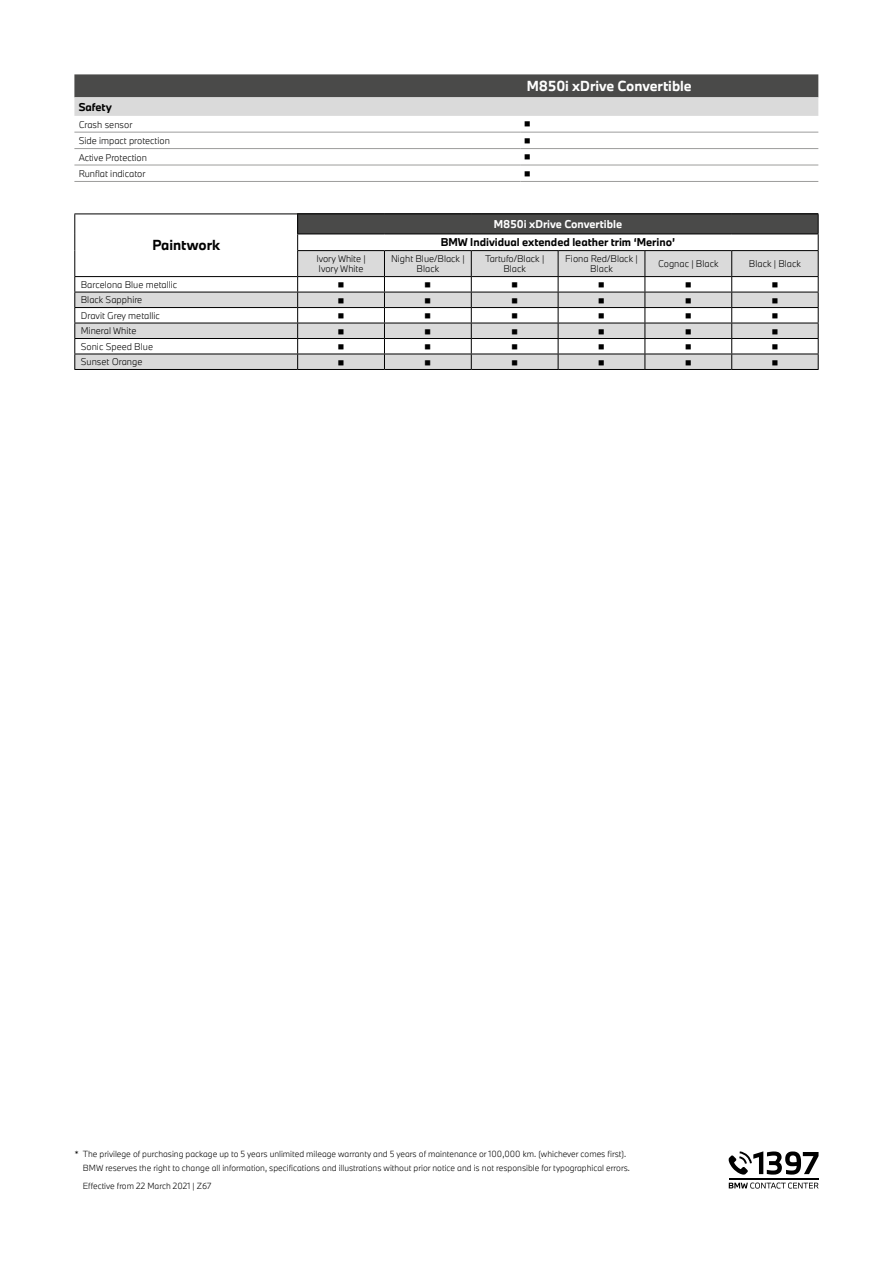
<style>
.page{position:relative;width:893px;height:1263px;background:#fff}
.page>*{position:absolute;margin:0;border:0;box-sizing:border-box;transform-origin:0 0}
.t1{font:700 13.5px "BMW Type Next Latin";color:#fff}
.t2{font:700 13.5px "BMW Type Next Latin";color:#000}
.t3{font:700 10.5px "BMW Type Next Latin";color:#000}
.t4{font:700 10.5px "BMW Type Next Latin";color:#fff}
.t5{font:300 9px/15.5px "BMW Type Next Latin";color:#000}
.t6{font:300 8.25px/13.5px "BMW Type Next Latin";color:#000}
</style>
<div class="page">
<svg style="left:729px;top:1151px;width:89px;height:24px"></svg>
<hr style="left:729px;top:1178px;width:89px;height:1px;background:#000">
<svg style="left:729px;top:1182px;width:90px;height:6px"></svg>
<svg style="left:74px;top:74px;width:744px;height:42px;background:#8c8c8c"></svg>
<hr style="left:74px;top:148px;width:447px;height:1px;background:#9d9d9c">
<hr style="left:521px;top:148px;width:297px;height:1px;background:#9d9d9c">
<hr style="left:74px;top:165px;width:447px;height:1px;background:#9d9d9c">
<hr style="left:521px;top:165px;width:297px;height:1px;background:#9d9d9c">
<hr style="left:74px;top:181px;width:447px;height:1px;background:#9d9d9c">
<hr style="left:521px;top:181px;width:297px;height:1px;background:#9d9d9c">
<hr style="left:74px;top:132px;width:447px;height:1px;background:#9d9d9c">
<hr style="left:521px;top:132px;width:297px;height:1px;background:#9d9d9c">
<div style="left:298px;top:214px;width:520px;height:20px;background:#4a4a49"></div>
<svg style="left:75px;top:251px;width:743px;height:118px;fill:#dadada"></svg>
<hr style="left:74px;top:214px;width:224px;height:1px;background:#000">
<hr style="left:298px;top:214px;width:86px;height:1px;background:#000">
<hr style="left:384px;top:214px;width:87px;height:1px;background:#000">
<hr style="left:471px;top:214px;width:87px;height:1px;background:#000">
<hr style="left:558px;top:214px;width:87px;height:1px;background:#000">
<hr style="left:645px;top:214px;width:87px;height:1px;background:#000">
<hr style="left:732px;top:214px;width:87px;height:1px;background:#000">
<hr style="left:297px;top:234px;width:87px;height:1px;background:#000">
<hr style="left:384px;top:234px;width:87px;height:1px;background:#000">
<hr style="left:471px;top:234px;width:87px;height:1px;background:#000">
<hr style="left:558px;top:234px;width:87px;height:1px;background:#000">
<hr style="left:645px;top:234px;width:87px;height:1px;background:#000">
<hr style="left:732px;top:234px;width:87px;height:1px;background:#000">
<hr style="left:297px;top:250px;width:87px;height:1px;background:#000">
<hr style="left:384px;top:250px;width:87px;height:1px;background:#000">
<hr style="left:471px;top:250px;width:87px;height:1px;background:#000">
<hr style="left:558px;top:250px;width:87px;height:1px;background:#000">
<hr style="left:645px;top:250px;width:87px;height:1px;background:#000">
<hr style="left:732px;top:250px;width:87px;height:1px;background:#000">
<hr style="left:74px;top:276px;width:224px;height:1px;background:#000">
<hr style="left:298px;top:276px;width:86px;height:1px;background:#000">
<hr style="left:384px;top:276px;width:87px;height:1px;background:#000">
<hr style="left:471px;top:276px;width:87px;height:1px;background:#000">
<hr style="left:558px;top:276px;width:87px;height:1px;background:#000">
<hr style="left:645px;top:276px;width:87px;height:1px;background:#000">
<hr style="left:732px;top:276px;width:87px;height:1px;background:#000">
<hr style="left:74px;top:292px;width:224px;height:1px;background:#000">
<hr style="left:298px;top:292px;width:86px;height:1px;background:#000">
<hr style="left:384px;top:292px;width:87px;height:1px;background:#000">
<hr style="left:471px;top:292px;width:87px;height:1px;background:#000">
<hr style="left:558px;top:292px;width:87px;height:1px;background:#000">
<hr style="left:645px;top:292px;width:87px;height:1px;background:#000">
<hr style="left:732px;top:292px;width:87px;height:1px;background:#000">
<hr style="left:74px;top:307px;width:224px;height:1px;background:#000">
<hr style="left:298px;top:307px;width:86px;height:1px;background:#000">
<hr style="left:384px;top:307px;width:87px;height:1px;background:#000">
<hr style="left:471px;top:307px;width:87px;height:1px;background:#000">
<hr style="left:558px;top:307px;width:87px;height:1px;background:#000">
<hr style="left:645px;top:307px;width:87px;height:1px;background:#000">
<hr style="left:732px;top:307px;width:87px;height:1px;background:#000">
<hr style="left:74px;top:323px;width:224px;height:1px;background:#000">
<hr style="left:298px;top:323px;width:86px;height:1px;background:#000">
<hr style="left:384px;top:323px;width:87px;height:1px;background:#000">
<hr style="left:471px;top:323px;width:87px;height:1px;background:#000">
<hr style="left:558px;top:323px;width:87px;height:1px;background:#000">
<hr style="left:645px;top:323px;width:87px;height:1px;background:#000">
<hr style="left:732px;top:323px;width:87px;height:1px;background:#000">
<hr style="left:74px;top:338px;width:224px;height:1px;background:#000">
<hr style="left:298px;top:338px;width:86px;height:1px;background:#000">
<hr style="left:384px;top:338px;width:87px;height:1px;background:#000">
<hr style="left:471px;top:338px;width:87px;height:1px;background:#000">
<hr style="left:558px;top:338px;width:87px;height:1px;background:#000">
<hr style="left:645px;top:338px;width:87px;height:1px;background:#000">
<hr style="left:732px;top:338px;width:87px;height:1px;background:#000">
<hr style="left:74px;top:354px;width:224px;height:1px;background:#000">
<svg style="left:74px;top:214px;width:1px;height:155px"></svg>
<hr style="left:298px;top:354px;width:86px;height:1px;background:#000">
<svg style="left:297px;top:214px;width:1px;height:155px"></svg>
<hr style="left:384px;top:354px;width:87px;height:1px;background:#000">
<svg style="left:384px;top:251px;width:1px;height:118px"></svg>
<hr style="left:471px;top:354px;width:87px;height:1px;background:#000">
<svg style="left:471px;top:251px;width:1px;height:118px"></svg>
<hr style="left:558px;top:354px;width:87px;height:1px;background:#000">
<svg style="left:558px;top:251px;width:1px;height:118px"></svg>
<hr style="left:645px;top:354px;width:87px;height:1px;background:#000">
<svg style="left:645px;top:251px;width:1px;height:118px"></svg>
<hr style="left:732px;top:354px;width:87px;height:1px;background:#000">
<svg style="left:731px;top:251px;width:1px;height:118px"></svg>
<svg style="left:818px;top:214px;width:1px;height:155px"></svg>
<hr style="left:74px;top:369px;width:224px;height:1px;background:#000">
<hr style="left:298px;top:369px;width:86px;height:1px;background:#000">
<hr style="left:384px;top:369px;width:87px;height:1px;background:#000">
<hr style="left:471px;top:369px;width:87px;height:1px;background:#000">
<hr style="left:558px;top:369px;width:87px;height:1px;background:#000">
<hr style="left:645px;top:369px;width:87px;height:1px;background:#000">
<hr style="left:732px;top:369px;width:87px;height:1px;background:#000">
<svg style="left:338px;top:282px;width:6px;height:6px"></svg>
<svg style="left:425px;top:282px;width:5px;height:6px"></svg>
<svg style="left:512px;top:282px;width:5px;height:6px"></svg>
<svg style="left:599px;top:282px;width:5px;height:6px"></svg>
<svg style="left:686px;top:282px;width:5px;height:6px"></svg>
<svg style="left:772px;top:282px;width:5px;height:6px"></svg>
<svg style="left:338px;top:298px;width:6px;height:5px"></svg>
<svg style="left:425px;top:298px;width:5px;height:5px"></svg>
<svg style="left:512px;top:298px;width:5px;height:5px"></svg>
<svg style="left:599px;top:298px;width:5px;height:5px"></svg>
<svg style="left:686px;top:298px;width:5px;height:5px"></svg>
<svg style="left:772px;top:298px;width:5px;height:5px"></svg>
<svg style="left:338px;top:313px;width:6px;height:5px"></svg>
<svg style="left:425px;top:313px;width:5px;height:5px"></svg>
<svg style="left:512px;top:313px;width:5px;height:5px"></svg>
<svg style="left:599px;top:313px;width:5px;height:5px"></svg>
<svg style="left:686px;top:313px;width:5px;height:5px"></svg>
<svg style="left:772px;top:313px;width:5px;height:5px"></svg>
<svg style="left:338px;top:329px;width:6px;height:5px"></svg>
<svg style="left:425px;top:329px;width:5px;height:5px"></svg>
<svg style="left:512px;top:329px;width:5px;height:5px"></svg>
<svg style="left:599px;top:329px;width:5px;height:5px"></svg>
<svg style="left:686px;top:329px;width:5px;height:5px"></svg>
<svg style="left:772px;top:329px;width:5px;height:5px"></svg>
<svg style="left:338px;top:344px;width:6px;height:5px"></svg>
<svg style="left:425px;top:344px;width:5px;height:5px"></svg>
<svg style="left:512px;top:344px;width:5px;height:5px"></svg>
<svg style="left:599px;top:344px;width:5px;height:5px"></svg>
<svg style="left:686px;top:344px;width:5px;height:5px"></svg>
<svg style="left:772px;top:344px;width:5px;height:5px"></svg>
<svg style="left:338px;top:360px;width:6px;height:5px"></svg>
<svg style="left:425px;top:360px;width:5px;height:5px"></svg>
<svg style="left:512px;top:360px;width:5px;height:5px"></svg>
<svg style="left:599px;top:360px;width:5px;height:5px"></svg>
<svg style="left:686px;top:360px;width:5px;height:5px"></svg>
<svg style="left:772px;top:360px;width:5px;height:5px"></svg>
<p class="t3" style="left:79px;top:100px;width:35px">Safety</p>
<p class="t5" style="left:79px;top:116px;width:93px;line-height:16.5px">Crash sensor<br>Side impact protection<br>Active Protection<br>Runflat indicator</p>
<h1 class="t2" style="left:152px;top:236px;width:69px">Paintwork</h1>
<p class="t5" style="left:81px;top:277px;width:98px">Barcelona Blue metallic<br>Black Sapphire<br>Dravit Grey metallic<br>Mineral White<br>Sonic Speed Blue<br>Sunset Orange</p>
<h1 class="t1" style="left:527px;top:77px;width:167px">M850i xDrive Convertible</h1>
<p class="t4" style="left:494px;top:217px;width:130px">M850i xDrive Convertible</p>
<p class="t3" style="left:441px;top:235px;width:236px">BMW Individual extended leather trim ‘Merino’</p>
<p class="t5" style="left:316px;top:253px;width:51px;line-height:10.5px">Ivory White |<br>Ivory White</p>
<p class="t5" style="left:391px;top:253px;width:75px;line-height:10.5px;text-align:center">Night Blue/Black |<br>Black</p>
<p class="t5" style="left:485px;top:253px;width:61px;line-height:10.5px;text-align:center">Tartufo/Black |<br>Black</p>
<p class="t5" style="left:565px;top:253px;width:74px;line-height:10.5px;text-align:center">Fiona Red/Black |<br>Black</p>
<p class="t5" style="left:658px;top:256px;width:62px">Cognac | Black</p>
<p class="t5" style="left:749px;top:256px;width:54px">Black | Black</p>
<p class="t6" style="left:83px;top:1147px;width:549px;text-indent:-9px">* The privilege of purchasing package up to 5 years unlimited mileage warranty and 5 years of maintenance or 100,000 km. (whichever comes first).<br>BMW reserves the right to change all information, specifications and illustrations without prior notice and is not responsible for typographical errors.</p>
<p class="t6" style="left:83px;top:1178px;width:130px">Effective from 22 March 2021 | Z67</p>
</div>
